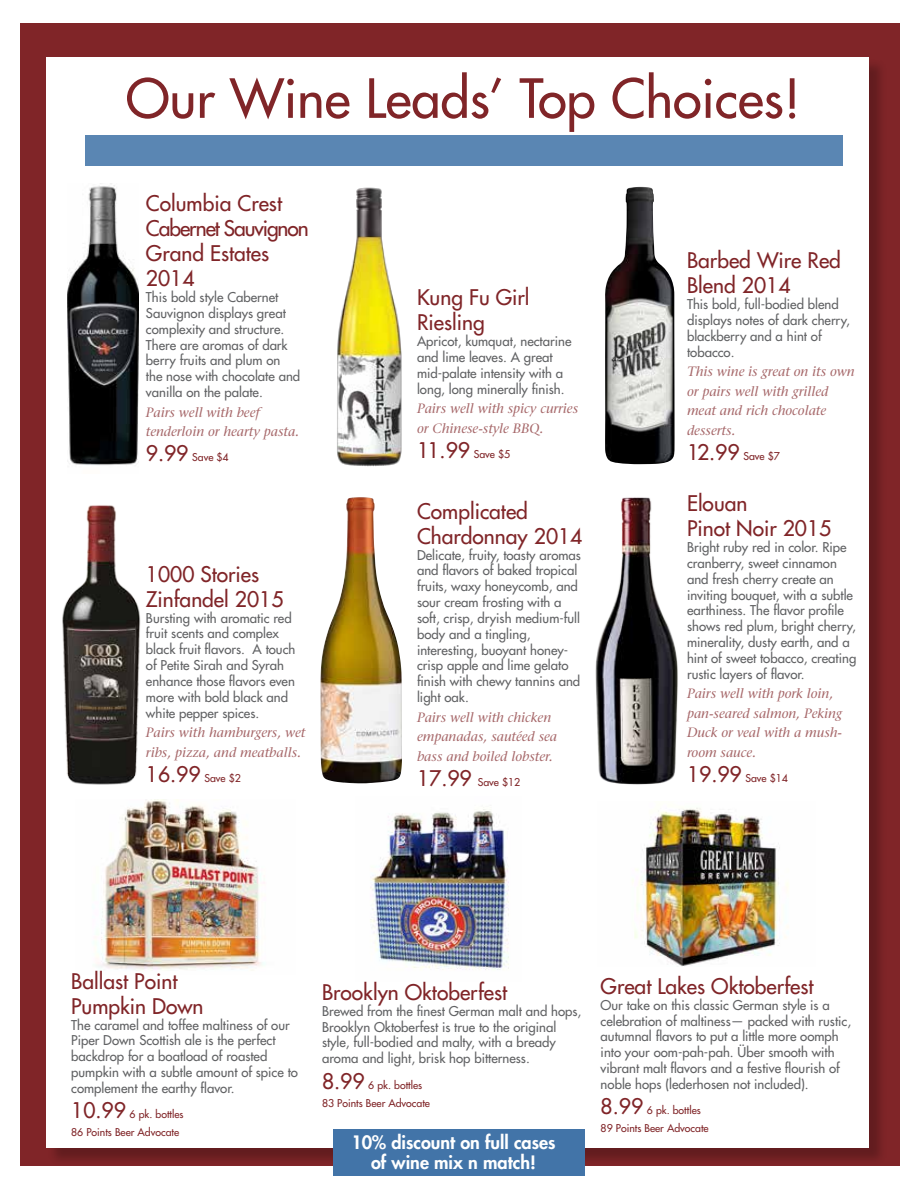
<style>
.page{position:relative;width:918px;height:1188px;background:#fff}
.page>*{position:absolute;margin:0;border:0;box-sizing:border-box;transform-origin:0 0}
.t1{font:52.5px "Futura";color:#802528}
.t2{font:21px/25.2px "Futura";color:#802528}
.t3{font:800 18px/19.5px "Futura";color:#fff;text-align:center}
.t4{font:italic 13.5px/19.5px "Stone Serif";color:#a66769}
.t5{font:13.2px/15.8px "Futura";color:#616264}
.t6{font:10.5px/18px "Futura";color:#802528}
.s1{font-size:21px}
</style>
<div class="page">
<div style="left:21px;top:23px;width:879px;height:1143px;background:#802528"></div>
<div style="left:48px;top:59px;width:839px;height:1107px;background:#000;opacity:.23"></div>
<div style="left:46px;top:57px;width:822px;height:1091px;background:#fff"></div>
<div style="left:86px;top:135px;width:757px;height:31px;background:#5a86b3"></div>
<div style="left:334px;top:1129px;width:251px;height:47px;background:#4274a8"></div>
<img style="left:62px;top:505px;width:79px;height:280px">
<img style="left:605px;top:187px;width:70px;height:277px">
<img style="left:100px;top:799px;width:165px;height:172px">
<img style="left:67px;top:183px;width:71px;height:282px">
<img style="left:320px;top:497px;width:82px;height:287px">
<img style="left:595px;top:497px;width:83px;height:288px">
<img style="left:337px;top:187px;width:65px;height:280px">
<img style="left:632px;top:808px;width:157px;height:159px">
<img style="left:370px;top:809px;width:139px;height:161px">
<h1 class="t1" style="left:126px;top:66px;width:676px">Our Wine Leads’ Top Choices!</h1>
<h2 class="t2" style="left:146px;top:191px;width:164px">Columbia Crest<br>Cabernet Sauvignon<br>Grand Estates<br>2014</h2>
<p class="t5" style="left:146px;top:289px;width:156px">This bold style Cabernet<br>Sauvignon displays great complexity and structure.<br>There are aromas of dark berry fruits and plum on<br>the nose with chocolate and vanilla on the palate.</p>
<p class="t4" style="left:146px;top:402px;width:155px">Pairs well with beef tenderloin or hearty pasta.</p>
<p class="t6" style="left:146px;top:448px;width:84px"><span class="s1">9.99</span> Save $4</p>
<h2 class="t2" style="left:146px;top:561px;width:139px">1000 Stories<br>Zinfandel 2015</h2>
<p class="t5" style="left:146px;top:610px;width:151px">Bursting with aromatic red fruit scents and complex black fruit flavors. A touch of Petite Sirah and Syrah enhance those flavors even more with bold black and white pepper spices.</p>
<p class="t4" style="left:146px;top:723px;width:161px">Pairs with hamburgers, wet ribs, pizza, and meatballs.</p>
<p class="t6" style="left:146px;top:769px;width:96px"><span class="s1">16.99</span> Save $2</p>
<h2 class="t2" style="left:417px;top:285px;width:114px">Kung Fu Girl<br>Riesling</h2>
<p class="t5" style="left:417px;top:333px;width:156px">Apricot, kumquat, nectarine and lime leaves. A great mid-palate intensity with a long, long minerally finish.</p>
<p class="t4" style="left:417px;top:399px;width:163px">Pairs well with spicy curries or Chinese-style BBQ.</p>
<p class="t6" style="left:417px;top:445px;width:95px"><span class="s1">11.99</span> Save $5</p>
<h2 class="t2" style="left:417px;top:498px;width:167px">Complicated<br>Chardonnay 2014</h2>
<p class="t5" style="left:417px;top:547px;width:165px">Delicate, fruity, toasty aromas and flavors of baked tropical fruits, waxy honeycomb, and sour cream frosting with a soft, crisp, dryish medium-full body and a tingling, interesting, buoyant honey&shy;crisp apple and lime gelato finish with chewy tannins and light oak.</p>
<p class="t4" style="left:417px;top:707px;width:142px">Pairs well with chicken empanadas, sautéed sea bass and boiled lobster.</p>
<p class="t6" style="left:417px;top:773px;width:105px"><span class="s1">17.99</span> Save $12</p>
<h2 class="t2" style="left:687px;top:248px;width:155px">Barbed Wire Red<br>Blend 2014</h2>
<p class="t5" style="left:687px;top:296px;width:164px">This bold, full-bodied blend displays notes of dark cherry, blackberry and a hint of tobacco.</p>
<p class="t4" style="left:687px;top:362px;width:169px">This wine is great on its own or pairs well with grilled meat and rich chocolate desserts.</p>
<p class="t6" style="left:687px;top:447px;width:94px"><span class="s1">12.99</span> Save $7</p>
<h2 class="t2" style="left:687px;top:491px;width:146px">Elouan<br>Pinot Noir 2015</h2>
<p class="t5" style="left:687px;top:539px;width:171px">Bright ruby red in color. Ripe cranberry, sweet cinnamon and fresh cherry create an inviting bouquet, with a subtle earthiness. The flavor profile shows red plum, bright cherry, minerality, dusty earth, and a hint of sweet tobacco, creating rustic layers of flavor.</p>
<p class="t4" style="left:687px;top:684px;width:157px">Pairs well with pork loin, pan-seared salmon, Peking<br>Duck or veal with a mush&shy;room sauce.</p>
<p class="t6" style="left:687px;top:769px;width:102px"><span class="s1">19.99</span> Save $14</p>
<h2 class="t2" style="left:71px;top:968px;width:134px">Ballast Point<br>Pumpkin Down</h2>
<p class="t5" style="left:71px;top:1017px;width:228px">The caramel and toffee maltiness of our Piper Down Scottish ale is the perfect backdrop for a boatload of roasted pumpkin with a subtle amount of spice to complement the earthy flavor.</p>
<p class="t6" style="left:71px;top:1105px;width:114px"><span class="s1">10.99</span> 6 pk. bottles<br>86 Points Beer Advocate</p>
<h2 class="t2" style="left:322px;top:980px;width:187px">Brooklyn Oktoberfest</h2>
<p class="t5" style="left:322px;top:1003px;width:261px">Brewed from the finest German malt and hops, Brooklyn Oktoberfest is true to the original style, full-bodied and malty, with a bready aroma and light, brisk hop bitterness.</p>
<p class="t6" style="left:322px;top:1076px;width:110px"><span class="s1">8.99</span> 6 pk. bottles<br>83 Points Beer Advocate</p>
<h3 class="t3" style="left:351px;top:1133px;width:206px">10% discount on full cases of wine mix n match!</h3>
<h2 class="t2" style="left:601px;top:974px;width:214px">Great Lakes Oktoberfest</h2>
<p class="t5" style="left:601px;top:997px;width:252px">Our take on this classic German style is a celebration of maltiness— packed with rustic, autumnal flavors to put a little more oomph into your oom-pah-pah. Über smooth with vibrant malt flavors and a festive flourish of noble hops (lederhosen not included).</p>
<p class="t6" style="left:601px;top:1101px;width:110px"><span class="s1">8.99</span> 6 pk. bottles<br>89 Points Beer Advocate</p>
</div>
